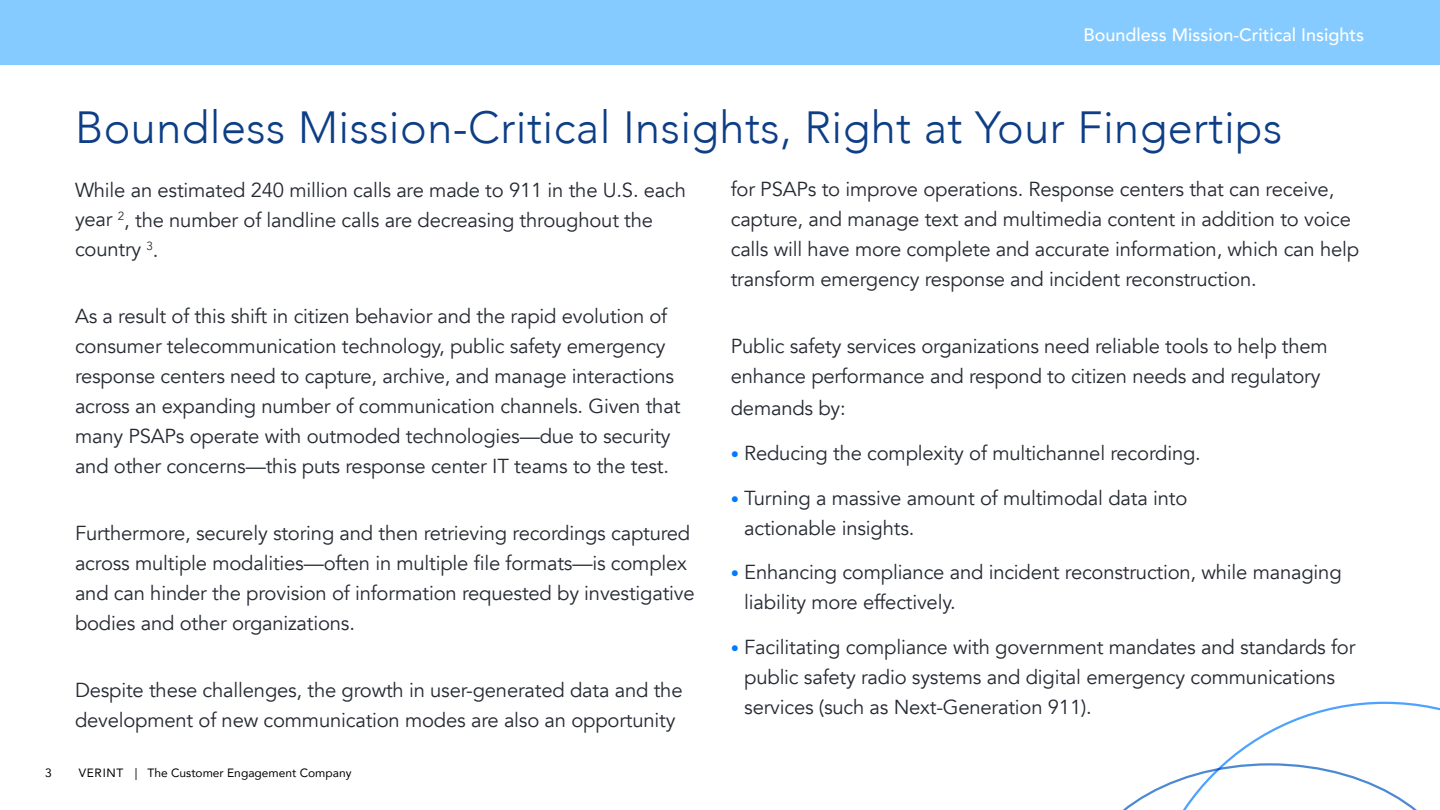
<style>
.page{position:relative;width:1440px;height:810px;background:#fff}
.page>*{position:absolute;margin:0;border:0;box-sizing:border-box;transform-origin:0 0}
.t1{font:300 45px "Avenir";letter-spacing:.01em;color:#0d3e86}
.t2{font:20.25px/30px "Avenir";letter-spacing:-.01em;color:#262a33}
.t3{font:500 18px "Avenir";color:#fff}
.t4{font:12px "Avenir";color:#000}
.s1{font-size:16.5px;color:#007aff}
</style>
<div class="page">
<div style="left:0;top:0;width:1440px;height:64px;background:#85cbff"></div>
<svg style="left:1123px;top:702px;width:317px;height:108px"></svg>
<p class="t3" style="left:1083px;top:19px;width:282px">Boundless Mission-Critical Insights</p>
<h1 class="t1" style="left:75px;top:100px;width:1209px">Boundless Mission-Critical Insights, Right at Your Fingertips</h1>
<p class="t2" style="left:75px;top:175px;width:613px">While an estimated 240 million calls are made to 911 in the U.S. each year <sup>2</sup>, the number of landline calls are decreasing throughout the country <sup>3</sup>.</p>
<p class="t2" style="left:75px;top:302px;width:607px">As a result of this shift in citizen behavior and the rapid evolution of consumer telecommunication technology, public safety emergency response centers need to capture, archive, and manage interactions across an expanding number of communication channels. Given that many PSAPs operate with outmoded technologies—due to security and other concerns—this puts response center IT teams to the test.</p>
<p class="t2" style="left:75px;top:518px;width:621px">Furthermore, securely storing and then retrieving recordings captured across multiple modalities—often in multiple file formats—is complex and can hinder the provision of information requested by investigative bodies and other organizations.</p>
<p class="t2" style="left:75px;top:675px;width:609px">Despite these challenges, the growth in user-generated data and the development of new communication modes are also an opportunity</p>
<p class="t4" style="left:45px;top:763px;width:8px">3</p>
<p class="t4" style="left:79px;top:763px;width:274px">VERINT | The Customer Engagement Company</p>
<p class="t2" style="left:731px;top:175px;width:630px">for PSAPs to improve operations. Response centers that can receive, capture, and manage text and multimedia content in addition to voice calls will have more complete and accurate information, which can help transform emergency response and incident reconstruction.</p>
<p class="t2" style="left:731px;top:332px;width:599px">Public safety services organizations need reliable tools to help them enhance performance and respond to citizen needs and regulatory</p>
<p class="t2" style="left:731px;top:394px;width:117px">demands by:</p>
<p class="t2" style="left:731px;top:439px;width:472px"><span class="s1">•</span> Reducing the complexity of multichannel recording.</p>
<p class="t2" style="left:744px;top:483px;width:445px;text-indent:-14px"><span class="s1">•</span> Turning a massive amount of multimodal data into actionable insights.</p>
<p class="t2" style="left:744px;top:558px;width:599px;text-indent:-14px"><span class="s1">•</span> Enhancing compliance and incident reconstruction, while managing liability more effectively.</p>
<p class="t2" style="left:744px;top:632px;width:613px;text-indent:-14px"><span class="s1">•</span> Facilitating compliance with government mandates and standards for public safety radio systems and digital emergency communications services (such as Next-Generation 911).</p>
</div>
